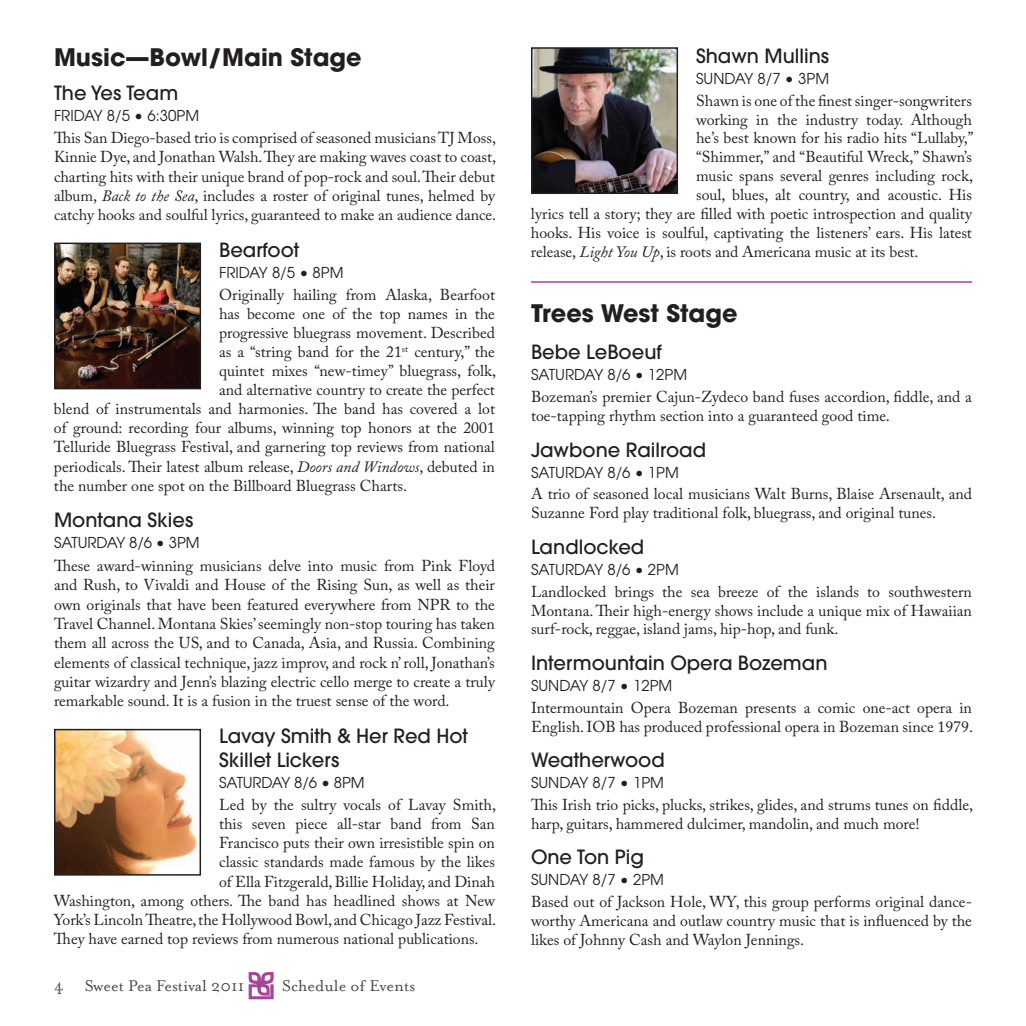
<style>
.page{position:relative;width:1026px;height:1026px;background:#fff}
.page>*{position:absolute;margin:0;border:0;box-sizing:border-box;transform-origin:0 0}
.t1{font:700 24px "Avant Garde";color:#231f20}
.t2{font:500 19.5px/23.4px "Avant Garde";color:#231f20}
.t3{font:18px "Mrs Eaves Roman";color:#4b4c4d}
.t4{font:15.75px/18.9px "Adobe Caslon Pro";color:#231f20;text-align:justify}
.t5{font:15px "Avant Garde";color:#231f20}
.s1{font-style:italic}
</style>
<div class="page">
<svg style="left:249px;top:972px;width:25px;height:27px"></svg>
<img style="left:57px;top:246px;width:141px;height:140px">
<div style="left:54px;top:243px;width:147px;height:146px;border:2px solid #231f20"></div>
<img style="left:57px;top:732px;width:140px;height:141px">
<div style="left:54px;top:729px;width:147px;height:147px;border:2px solid #231f20"></div>
<img style="left:534px;top:50px;width:141px;height:141px">
<div style="left:531px;top:47px;width:147px;height:147px;border:2px solid #231f20"></div>
<hr style="left:531px;top:281px;width:441px;height:2px;background:#a54499">
<h1 class="t1" style="left:54px;top:42px;width:309px">Music—Bowl/Main Stage</h1>
<p class="t2" style="left:54px;top:81px;width:126px">The Yes Team</p>
<p class="t5" style="left:54px;top:106px;width:147px">FRIDAY 8/5 • 6:30PM</p>
<p class="t4" style="left:54px;top:128px;width:444px">This San Diego-based trio is comprised of seasoned musicians TJ Moss, Kinnie Dye, and Jonathan Walsh. They are making waves coast to coast, charting hits with their unique brand of pop-rock and soul. Their debut album, <span class="s1">Back to the Sea</span>, includes a roster of original tunes, helmed by catchy hooks and soulful lyrics, guaranteed to make an audience dance.</p>
<p class="t2" style="left:219px;top:238px;width:82px">Bearfoot</p>
<p class="t5" style="left:219px;top:263px;width:126px">FRIDAY 8/5 • 8PM</p>
<p class="t4" style="left:219px;top:285px;width:277px">Originally hailing from Alaska, Bearfoot</p>
<p class="t4" style="left:219px;top:304px;width:277px">has become one of the top names in the</p>
<p class="t4" style="left:219px;top:323px;width:277px">progressive bluegrass movement. Described</p>
<p class="t4" style="left:219px;top:342px;width:277px">as a “string band for the 21<sup>st</sup> century,” the</p>
<p class="t4" style="left:219px;top:361px;width:279px">quintet mixes “new-timey” bluegrass, folk,</p>
<p class="t4" style="left:219px;top:380px;width:277px">and alternative country to create the perfect</p>
<p class="t4" style="left:54px;top:399px;width:443px">blend of instrumentals and harmonies. The band has covered a lot</p>
<p class="t4" style="left:54px;top:419px;width:442px">of ground: recording four albums, winning top honors at the 2001</p>
<p class="t4" style="left:54px;top:438px;width:443px">Telluride Bluegrass Festival, and garnering top reviews from national</p>
<p class="t4" style="left:54px;top:457px;width:442px">periodicals. Their latest album release, <span class="s1">Doors and Windows</span>, debuted in</p>
<p class="t4" style="left:54px;top:476px;width:355px">the number one spot on the Billboard Bluegrass Charts.</p>
<p class="t2" style="left:54px;top:509px;width:141px">Montana Skies</p>
<p class="t5" style="left:54px;top:534px;width:147px">SATURDAY 8/6 • 3PM</p>
<p class="t4" style="left:54px;top:556px;width:443px;line-height:19.4px">These award-winning musicians delve into music from Pink Floyd and Rush, to Vivaldi and House of the Rising Sun, as well as their own originals that have been featured everywhere from NPR to the Travel Channel. Montana Skies’ seemingly non-stop touring has taken them all across the US, and to Canada, Asia, and Russia. Combining elements of classical technique, jazz improv, and rock n’ roll, Jonathan’s guitar wizardry and Jenn’s blazing electric cello merge to create a truly remarkable sound. It is a fusion in the truest sense of the word.</p>
<p class="t2" style="left:219px;top:724px;width:250px">Lavay Smith &amp; Her Red Hot<br>Skillet Lickers</p>
<p class="t5" style="left:219px;top:773px;width:147px">SATURDAY 8/6 • 8PM</p>
<p class="t4" style="left:219px;top:795px;width:279px">Led by the sultry vocals of Lavay Smith,</p>
<p class="t4" style="left:219px;top:814px;width:277px">this seven piece all-star band from San</p>
<p class="t4" style="left:219px;top:833px;width:277px">Francisco puts their own irresistible spin on</p>
<p class="t4" style="left:219px;top:852px;width:277px">classic standards made famous by the likes</p>
<p class="t4" style="left:219px;top:872px;width:277px">of Ella Fitzgerald, Billie Holiday, and Dinah</p>
<p class="t4" style="left:54px;top:891px;width:443px">Washington, among others. The band has headlined shows at New</p>
<p class="t4" style="left:54px;top:910px;width:444px">York’s Lincoln Theatre, the Hollywood Bowl, and Chicago Jazz Festival.</p>
<p class="t4" style="left:54px;top:929px;width:426px">They have earned top reviews from numerous national publications.</p>
<p class="t3" style="left:54px;top:976px;width:192px">4 Sweet Pea Festival 2011</p>
<p class="t3" style="left:282px;top:976px;width:135px">Schedule of Events</p>
<p class="t2" style="left:696px;top:44px;width:135px">Shawn Mullins</p>
<p class="t5" style="left:696px;top:69px;width:135px">SUNDAY 8/7 • 3PM</p>
<p class="t4" style="left:696px;top:91px;width:277px">Shawn is one of the finest singer-songwriters</p>
<p class="t4" style="left:696px;top:110px;width:277px">working in the industry today. Although</p>
<p class="t4" style="left:696px;top:129px;width:279px">he’s best known for his radio hits “Lullaby,”</p>
<p class="t4" style="left:696px;top:147px;width:277px">“Shimmer,” and “Beautiful Wreck,” Shawn’s</p>
<p class="t4" style="left:696px;top:166px;width:279px">music spans several genres including rock,</p>
<p class="t4" style="left:696px;top:185px;width:277px">soul, blues, alt country, and acoustic. His</p>
<p class="t4" style="left:531px;top:204px;width:443px">lyrics tell a story; they are filled with poetic introspection and quality</p>
<p class="t4" style="left:531px;top:223px;width:442px">hooks. His voice is soulful, captivating the listeners’ ears. His latest</p>
<p class="t4" style="left:531px;top:242px;width:389px">release, <span class="s1">Light You Up</span>, is roots and Americana music at its best.</p>
<h1 class="t1" style="left:531px;top:298px;width:208px">Trees West Stage</h1>
<p class="t2" style="left:531px;top:341px;width:132px">Bebe LeBoeuf</p>
<p class="t5" style="left:531px;top:366px;width:158px">SATURDAY 8/6 • 12PM</p>
<p class="t4" style="left:531px;top:387px;width:442px">Bozeman’s premier Cajun-Zydeco band fuses accordion, fiddle, and a toe-tapping rhythm section into a guaranteed good time.</p>
<p class="t2" style="left:531px;top:438px;width:177px">Jawbone Railroad</p>
<p class="t5" style="left:531px;top:463px;width:149px">SATURDAY 8/6 • 1PM</p>
<p class="t4" style="left:531px;top:485px;width:443px">A trio of seasoned local musicians Walt Burns, Blaise Arsenault, and<br>Suzanne Ford play traditional folk, bluegrass, and original tunes.</p>
<p class="t2" style="left:531px;top:535px;width:115px">Landlocked</p>
<p class="t5" style="left:531px;top:560px;width:149px">SATURDAY 8/6 • 2PM</p>
<p class="t4" style="left:531px;top:582px;width:442px">Landlocked brings the sea breeze of the islands to southwestern Montana. Their high-energy shows include a unique mix of Hawaiian surf-rock, reggae, island jams, hip-hop, and funk.</p>
<p class="t2" style="left:531px;top:651px;width:298px">Intermountain Opera Bozeman</p>
<p class="t5" style="left:531px;top:676px;width:143px">SUNDAY 8/7 • 12PM</p>
<p class="t4" style="left:531px;top:698px;width:444px">Intermountain Opera Bozeman presents a comic one-act opera in<br>English. IOB has produced professional opera in Bozeman since 1979.</p>
<p class="t2" style="left:531px;top:748px;width:135px">Weatherwood</p>
<p class="t5" style="left:531px;top:773px;width:135px">SUNDAY 8/7 • 1PM</p>
<p class="t4" style="left:531px;top:795px;width:444px">This Irish trio picks, plucks, strikes, glides, and strums tunes on fiddle, harp, guitars, hammered dulcimer, mandolin, and much more!</p>
<p class="t2" style="left:531px;top:846px;width:114px">One Ton Pig</p>
<p class="t5" style="left:531px;top:870px;width:135px">SUNDAY 8/7 • 2PM</p>
<p class="t4" style="left:531px;top:892px;width:443px">Based out of Jackson Hole, WY, this group performs original dance&shy;worthy Americana and outlaw country music that is influenced by the likes of Johnny Cash and Waylon Jennings.</p>
</div>
